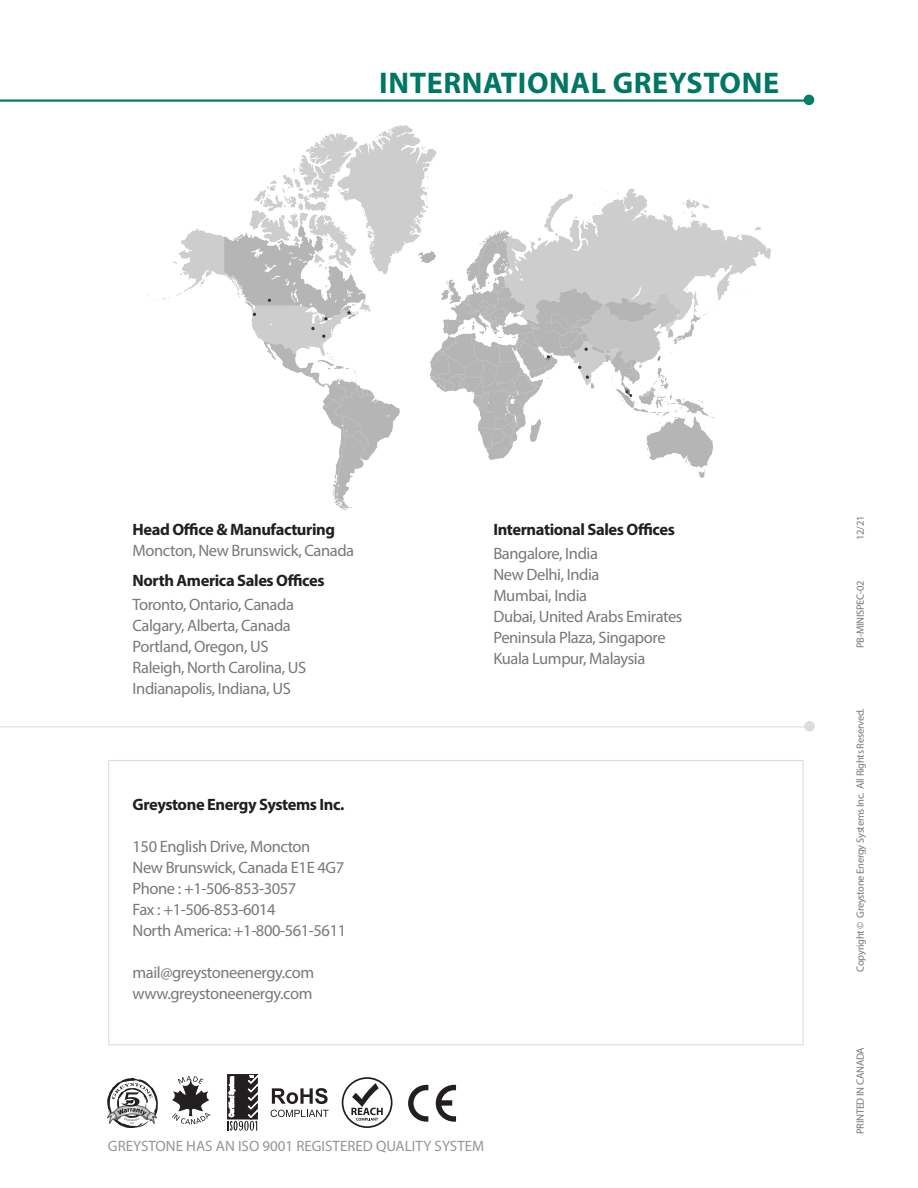
<style>
.page{position:relative;width:918px;height:1188px;background:#fff}
.page>*{position:absolute;margin:0;border:0;box-sizing:border-box;transform-origin:0 0}
.t1{font:700 30px "Myriad Pro";letter-spacing:.02em;color:#007665}
.t2{font:16.5px/21px "Myriad Pro";letter-spacing:-.025em;color:#76787b}
.t3{font:700 16.5px "Myriad Pro";letter-spacing:-.025em;color:#231f20}
.t4{font:15px "Myriad Pro";color:#939598}
.t5{font:10.5px "Myriad Pro";letter-spacing:-.025em;color:#76787b}
.s1{font-weight:700;color:#231f20}
</style>
<div class="page">
<img style="left:157px;top:125px;width:613px;height:385px">
<div style="left:802px;top:93px;width:14px;height:14px;background:#008164;border-radius:50%"></div>
<div style="left:801px;top:92px;width:16px;height:16px;border:3px solid #fff;border-radius:50%"></div>
<hr style="left:0;top:99px;width:808px;height:3px;background:#008164">
<svg style="left:1px;top:727px;width:800px;height:1px"></svg>
<div style="left:803px;top:719px;width:13px;height:14px;background:#dcdddf;border-radius:50%"></div>
<div style="left:801px;top:718px;width:17px;height:17px;border:3px solid #fff;border-radius:50%"></div>
<hr style="left:0;top:726px;width:808px;height:1px;background:#dcdddf">
<div style="left:342px;top:1077px;width:51px;height:51px;border:2px solid #231f20;border-radius:50%"></div>
<svg style="left:351px;top:1083px;width:32px;height:38px"></svg>
<svg style="left:271px;top:1110px;width:58px;height:7px"></svg>
<svg style="left:272px;top:1088px;width:56px;height:16px"></svg>
<svg style="left:408px;top:1085px;width:20px;height:37px"></svg>
<svg style="left:436px;top:1085px;width:20px;height:37px"></svg>
<svg style="left:227px;top:1074px;width:30px;height:57px"></svg>
<svg style="left:172px;top:1076px;width:39px;height:49px"></svg>
<svg style="left:107px;top:1078px;width:51px;height:50px"></svg>
<p class="t1" style="left:379px;top:63px;width:401px">INTERNATIONAL GREYSTONE</p>
<p class="t2" style="left:133px;top:519px;width:223px"><span class="s1">Head Office &amp; Manufacturing<br></span>Moncton, New Brunswick, Canada</p>
<p class="t3" style="left:133px;top:570px;width:194px">North America Sales Offices</p>
<p class="t2" style="left:133px;top:594px;width:163px">Toronto, Ontario, Canada</p>
<p class="t2" style="left:133px;top:615px;width:160px">Calgary, Alberta, Canada</p>
<p class="t2" style="left:133px;top:636px;width:137px">Portland, Oregon, US</p>
<p class="t2" style="left:133px;top:657px;width:175px">Raleigh, North Carolina, US</p>
<p class="t2" style="left:133px;top:678px;width:160px">Indianapolis, Indiana, US</p>
<p class="t3" style="left:133px;top:794px;width:213px">Greystone Energy Systems Inc.</p>
<p class="t2" style="left:133px;top:836px;width:213px">150 English Drive, Moncton<br>New Brunswick, Canada E1E 4G7</p>
<p class="t2" style="left:133px;top:878px;width:165px">Phone : +1-506-853-3057</p>
<p class="t2" style="left:133px;top:899px;width:145px">Fax : +1-506-853-6014</p>
<p class="t2" style="left:133px;top:920px;width:215px">North America: +1-800-561-5611</p>
<p class="t2" style="left:133px;top:962px;width:183px">mail@greystoneenergy.com</p>
<p class="t2" style="left:133px;top:983px;width:182px">www.greystoneenergy.com</p>
<p class="t3" style="left:493px;top:519px;width:183px">International Sales Offices</p>
<p class="t2" style="left:493px;top:543px;width:108px">Bangalore, India<br>New Delhi, India</p>
<p class="t2" style="left:493px;top:585px;width:95px">Mumbai, India</p>
<p class="t2" style="left:493px;top:606px;width:191px">Dubai, United Arabs Emirates</p>
<p class="t2" style="left:493px;top:627px;width:174px">Peninsula Plaza, Singapore</p>
<p class="t2" style="left:493px;top:648px;width:153px">Kuala Lumpur, Malaysia</p>
<p class="t4" style="left:108px;top:1137px;width:378px">GREYSTONE HAS AN ISO 9001 REGISTERED QUALITY SYSTEM</p>
<p class="t5" style="left:854px;top:540px;width:26px;rotate:-90deg">12/21</p>
<p class="t5" style="left:854px;top:648px;width:69px;rotate:-90deg">PB-MINISPEC-02</p>
<p class="t5" style="left:854px;top:972px;width:265px;rotate:-90deg">Copyright © Greystone Energy Systems Inc. All Rights Reserved.</p>
<p class="t5" style="left:854px;top:1134px;width:88px;rotate:-90deg">PRINTED IN CANADA</p>
</div>
